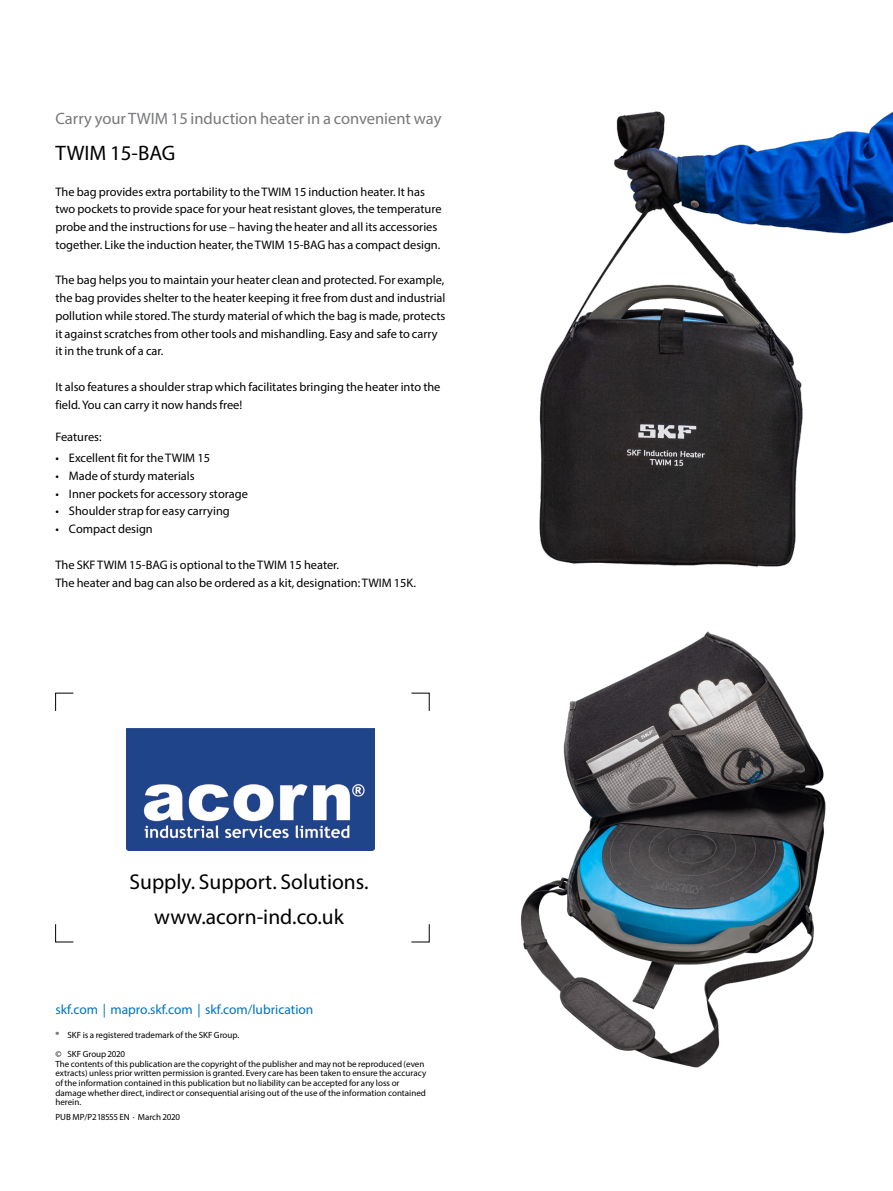
<style>
.page{position:relative;width:893px;height:1191px;background:#fff}
.page>*{position:absolute;margin:0;border:0;box-sizing:border-box;transform-origin:0 0}
.t1{font:21.45px/35.5px "Myriad Pro";color:#000;text-align:center}
.t2{font:21px "Myriad Pro";color:#000}
.t3{font:16.5px "Myriad Pro";color:#77787b}
.t4{font:13.5px "Myriad Pro";color:#0072bc}
.t5{font:12.3px/17.7px "Myriad Pro";color:#000}
.t6{font:9px/9.8px "Myriad Pro";color:#000}
</style>
<div class="page">
<svg style="left:55px;top:693px;width:19px;height:18px"></svg>
<svg style="left:411px;top:693px;width:18px;height:18px"></svg>
<svg style="left:55px;top:924px;width:19px;height:18px"></svg>
<svg style="left:411px;top:924px;width:18px;height:18px"></svg>
<img style="left:539px;top:111px;width:353px;height:456px">
<img style="left:520px;top:631px;width:306px;height:437px">
<img style="left:127px;top:729px;width:247px;height:121px">
<h3 class="t3" style="left:55px;top:109px;width:387px">Carry your TWIM 15 induction heater in a convenient way</h3>
<h2 class="t2" style="left:55px;top:140px;width:121px">TWIM 15-BAG</h2>
<p class="t5" style="left:55px;top:182px;width:387px">The bag provides extra portability to the TWIM 15 induction heater. It has two pockets to provide space for your heat resistant gloves, the temperature probe and the instructions for use – having the heater and all its accessories together. Like the induction heater, the TWIM 15-BAG has a compact design.</p>
<p class="t5" style="left:55px;top:271px;width:391px">The bag helps you to maintain your heater clean and protected. For example, the bag provides shelter to the heater keeping it free from dust and industrial pollution while stored. The sturdy material of which the bag is made, protects it against scratches from other tools and mishandling. Easy and safe to carry it in the trunk of a car.</p>
<p class="t5" style="left:55px;top:378px;width:386px">It also features a shoulder strap which facilitates bringing the heater into the field. You can carry it now hands free!</p>
<p class="t5" style="left:55px;top:428px;width:48px">Features:</p>
<p class="t5" style="left:55px;top:449px;width:156px">• Excellent fit for the TWIM 15</p>
<p class="t5" style="left:55px;top:467px;width:141px">• Made of sturdy materials</p>
<p class="t5" style="left:55px;top:485px;width:194px">• Inner pockets for accessory storage</p>
<p class="t5" style="left:55px;top:502px;width:176px">• Shoulder strap for easy carrying</p>
<p class="t5" style="left:55px;top:520px;width:99px">• Compact design</p>
<p class="t5" style="left:55px;top:556px;width:362px">The SKF TWIM 15-BAG is optional to the TWIM 15 heater.<br>The heater and bag can also be ordered as a kit, designation: TWIM 15K.</p>
<h1 class="t1" style="left:129px;top:863px;width:240px">Supply. Support. Solutions. www.acorn-ind.co.uk</h1>
<p class="t4" style="left:55px;top:1001px;width:259px">skf.com | mapro.skf.com | skf.com/lubrication</p>
<p class="t6" style="left:55px;top:1025px;width:185px;line-height:19.4px">® SKF is a registered trademark of the SKF Group. © SKF Group 2020</p>
<p class="t6" style="left:55px;top:1059px;width:372px">The contents of this publication are the copyright of the publisher and may not be reproduced (even extracts) unless prior written permission is granted. Every care has been taken to ensure the accuracy of the information contained in this publication but no liability can be accepted for any loss or damage whether direct, indirect or consequential arising out of the use of the information contained herein.</p>
<p class="t6" style="left:55px;top:1112px;width:126px">PUB MP/P2 18555 EN · March 2020</p>
</div>
